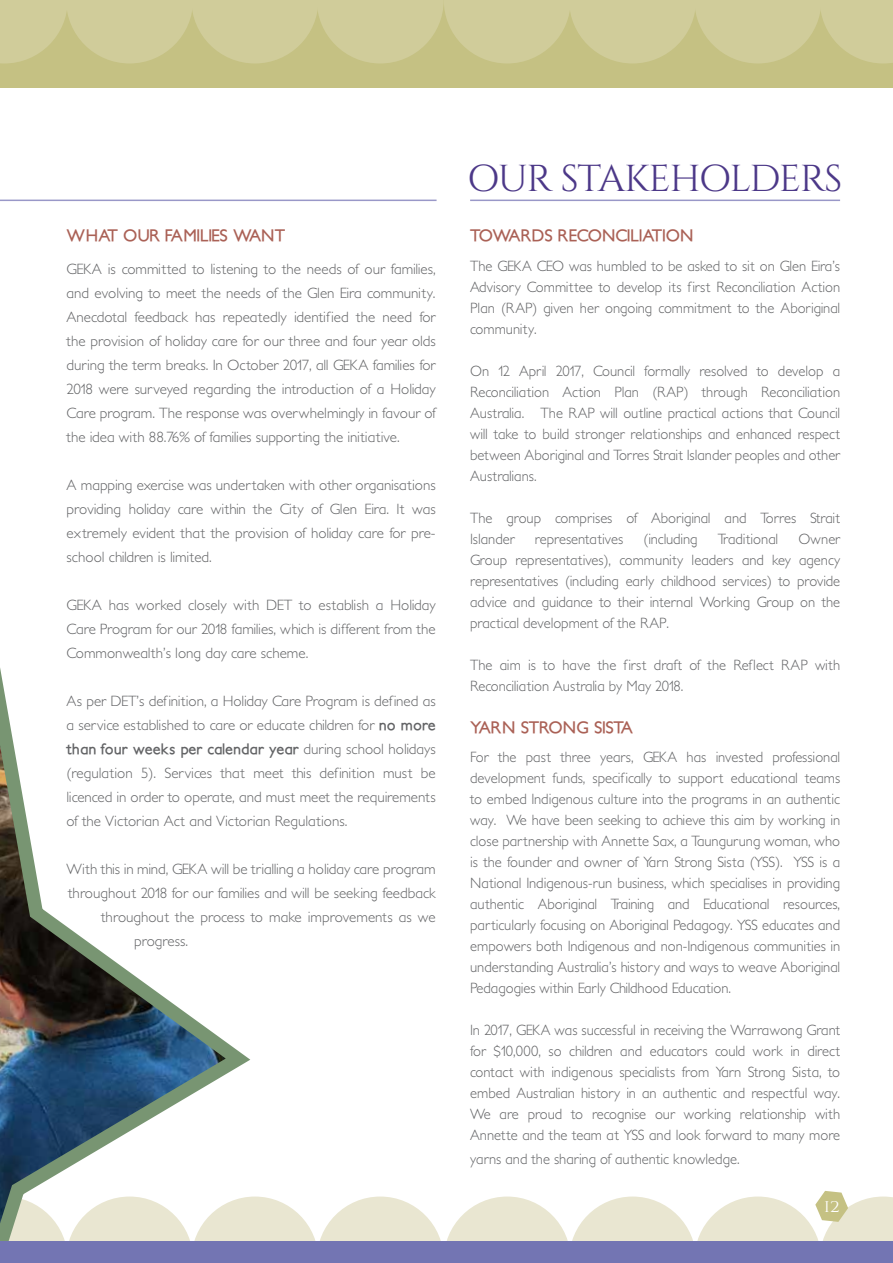
<style>
.page{position:relative;width:893px;height:1263px;background:#fff}
.page>*{position:absolute;margin:0;border:0;box-sizing:border-box;transform-origin:0 0}
.t1{font:37.5px "Cinzel";letter-spacing:-.04em;color:#4c3888}
.t2{font:18px "Cinzel Decorative";color:#fff}
.t3{font:700 16.5px "Petita";letter-spacing:-.03em;color:#aa6156}
.t4{font:300 15px/21px "Petita";color:#636466;text-align:justify}
.s1{font-weight:700}
</style>
<div class="page">
<div style="left:0;top:0;width:893px;height:88px;background:#c5c183"></div>
<svg style="left:0;top:0;width:893px;height:63px"></svg>
<hr style="left:0;top:200px;width:437px;height:1px;background:#9998c8">
<hr style="left:470px;top:200px;width:370px;height:1px;background:#9998c8">
<svg style="left:0;top:668px;width:250px;height:523px"></svg>
<svg style="left:0;top:1191px;width:893px;height:72px"></svg>
<p class="t3" style="left:67px;top:225px;width:220px">WHAT OUR FAMILIES WANT</p>
<p class="t4" style="left:67px;top:257px;width:371px;line-height:24px">GEKA is committed to listening to the needs of our families, and evolving to meet the needs of the Glen Eira community.<br>Anecdotal feedback has repeatedly identified the need for the provision of holiday care for our three and four year olds during the term breaks. In October 2017, all GEKA families for 2018 were surveyed regarding the introduction of a Holiday Care program. The response was overwhelmingly in favour of the idea with 88.76% of families supporting the initiative.</p>
<p class="t4" style="left:67px;top:473px;width:371px;line-height:24px">A mapping exercise was undertaken with other organisations providing holiday care within the City of Glen Eira. It was extremely evident that the provision of holiday care for pre&shy;school children is limited.</p>
<p class="t4" style="left:67px;top:593px;width:370px;line-height:24px">GEKA has worked closely with DET to establish a Holiday Care Program for our 2018 families, which is different from the Commonwealth’s long day care scheme.</p>
<p class="t4" style="left:67px;top:689px;width:371px;line-height:24px">As per DET’s definition, a Holiday Care Program is defined as a service established to care or educate children for <span class="s1">no more than four weeks per calendar year</span> during school holidays (regulation 5). Services that meet this definition must be licenced in order to operate, and must meet the requirements of the Victorian Act and Victorian Regulations.</p>
<p class="t4" style="left:67px;top:858px;width:371px">With this in mind, GEKA will be trialling a holiday care program</p>
<p class="t4" style="left:68px;top:882px;width:369px">throughout 2018 for our families and will be seeking feedback</p>
<p class="t4" style="left:101px;top:906px;width:336px">throughout the process to make improvements as we</p>
<p class="t4" style="left:134px;top:930px;width:55px">progress.</p>
<h1 class="t1" style="left:467px;top:156px;width:377px">OUR STAKEHOLDERS</h1>
<p class="t3" style="left:470px;top:225px;width:225px">TOWARDS RECONCILIATION</p>
<p class="t4" style="left:470px;top:255px;width:371px">The GEKA CEO was humbled to be asked to sit on Glen Eira’s Advisory Committee to develop its first Reconciliation Action Plan (RAP) given her ongoing commitment to the Aboriginal community.</p>
<p class="t4" style="left:470px;top:360px;width:371px">On 12 April 2017, Council formally resolved to develop a Reconciliation Action Plan (RAP) through Reconciliation Australia. The RAP will outline practical actions that Council will take to build stronger relationships and enhanced respect between Aboriginal and Torres Strait Islander peoples and other Australians.</p>
<p class="t4" style="left:470px;top:507px;width:371px">The group comprises of Aboriginal and Torres Strait<br>Islander</p>
<p class="t4" style="left:470px;top:528px;width:371px;text-indent:328px">Owner Group representatives), community leaders and key agency representatives (including early childhood services) to provide advice and guidance to their internal Working Group on the practical development of the RAP.</p>
<p class="t4" style="left:470px;top:654px;width:371px">The aim is to have the first draft of the Reflect RAP with<br>Reconciliation Australia by May 2018.</p>
<p class="t3" style="left:470px;top:717px;width:164px">YARN STRONG SISTA</p>
<p class="t4" style="left:470px;top:747px;width:371px">For the past three years, GEKA has invested professional development funds, specifically to support educational teams to embed Indigenous culture into the programs in an authentic way. We have been seeking to achieve this aim by working in close partnership with Annette Sax, a Taungurung woman, who is the founder and owner of Yarn Strong Sista (YSS). YSS is a National Indigenous-run business, which specialises in providing authentic Aboriginal Training and Educational resources, particularly focusing on Aboriginal Pedagogy. YSS educates and empowers both Indigenous and non-Indigenous communities in understanding Australia’s history and ways to weave Aboriginal Pedagogies within Early Childhood Education.</p>
<p class="t4" style="left:470px;top:1020px;width:371px">In 2017, GEKA was successful in receiving the Warrawong Grant for $10,000, so children and educators could work in direct contact with indigenous specialists from Yarn Strong Sista, to embed Australian history in an authentic and respectful way.<br>We are proud to recognise our working relationship with Annette and the team at YSS and look forward to many more</p>
<p class="t4" style="left:470px;top:1149px;width:271px">yarns and the sharing of authentic knowledge.</p>
<p class="t2" style="left:824px;top:1195px;width:18px">12</p>
<p class="t4" style="left:535px;top:528px;width:90px">representatives</p>
<p class="t4" style="left:644px;top:528px;width:55px">(including</p>
<p class="t4" style="left:718px;top:528px;width:62px">Traditional</p>
</div>
